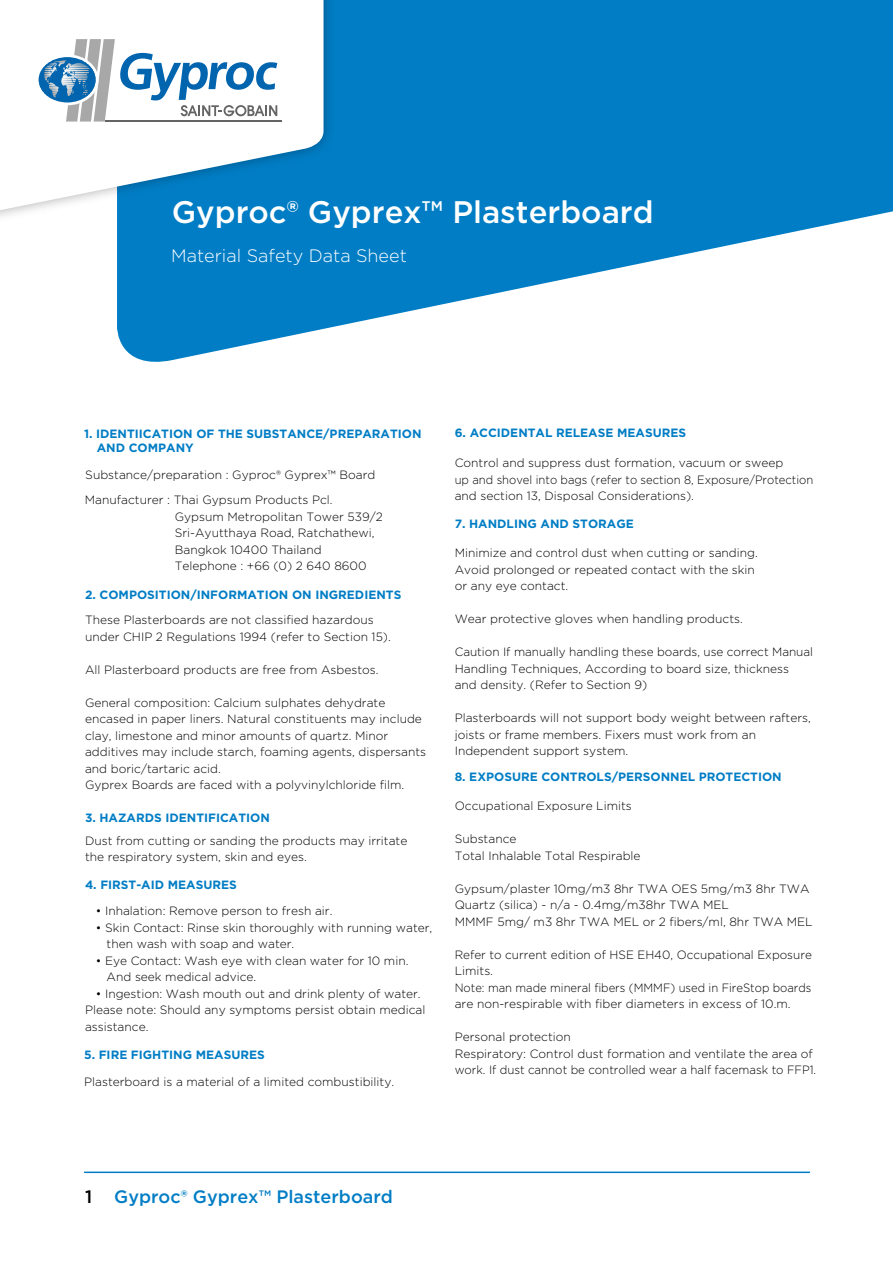
<style>
.page{position:relative;width:893px;height:1263px;background:#fff}
.page>*{position:absolute;margin:0;border:0;box-sizing:border-box;transform-origin:0 0}
.t1{font:500 31.2px "Gotham";color:#fff}
.t2{font:500 18px "Gotham";color:#007dc5}
.t3{font:300 18px "Gotham";color:#fff}
.t4{font:300 12px/16.5px "Gotham";color:#000}
.t5{font:700 12px/14.4px "Gotham";color:#007dc5}
.s1{color:#000}
</style>
<div class="page">
<svg style="left:117px;top:0;width:776px;height:362px;fill:#007dc5"></svg>
<svg style="left:117px;top:0;width:218px;height:230px;background:#007ac0"></svg>
<svg style="left:0;top:0;width:324px;height:222px"></svg>
<hr style="left:105px;top:120px;width:176px;height:1px;background:#656464">
<svg style="left:39px;top:39px;width:238px;height:83px"></svg>
<hr style="left:84px;top:1171px;width:726px;height:2px;background:#007dc5">
<h1 class="t1" style="left:172px;top:191px;width:483px">Gyproc® Gyprex™ Plasterboard</h1>
<h2 class="t3" style="left:171px;top:244px;width:237px">Material Safety Data Sheet</h2>
<p class="t5" style="left:97px;top:426px;width:326px;text-indent:-13px">1. IDENTIICATION OF THE SUBSTANCE/PREPARATION<br>AND COMPANY</p>
<p class="t4" style="left:85px;top:461px;width:292px;line-height:25.7px">Substance/preparation : Gyproc® Gyprex™ Board<br>Manufacturer : Thai Gypsum Products Pcl.</p>
<p class="t4" style="left:175px;top:508px;width:210px">Gypsum Metropolitan Tower 539/2<br>Sri-Ayutthaya Road, Ratchathewi,<br>Bangkok 10400 Thailand<br>Telephone : +66 (0) 2 640 8600</p>
<p class="t5" style="left:85px;top:587px;width:318px">2. COMPOSITION/INFORMATION ON INGREDIENTS</p>
<p class="t4" style="left:85px;top:612px;width:307px">These Plasterboards are not classified hazardous under CHIP 2 Regulations 1994 (refer to Section 15).</p>
<p class="t4" style="left:85px;top:661px;width:295px">All Plasterboard products are free from Asbestos.</p>
<p class="t4" style="left:85px;top:694px;width:343px">General composition: Calcium sulphates dehydrate encased in paper liners. Natural constituents may include clay, limestone and minor amounts of quartz. Minor additives may include starch, foaming agents, dispersants and boric/tartaric acid.<br>Gyprex Boards are faced with a polyvinylchloride film.</p>
<p class="t5" style="left:85px;top:810px;width:186px">3. HAZARDS IDENTIFICATION</p>
<p class="t4" style="left:85px;top:832px;width:324px">Dust from cutting or sanding the products may irritate the respiratory system, skin and eyes.</p>
<p class="t5" style="left:85px;top:877px;width:153px">4. FIRST-AID MEASURES</p>
<p class="t4" style="left:96px;top:902px;width:238px">• Inhalation: Remove person to fresh air.</p>
<p class="t4" style="left:107px;top:919px;width:327px;text-indent:-11px">• Skin Contact: Rinse skin thoroughly with running water, then wash with soap and water.</p>
<p class="t4" style="left:107px;top:952px;width:303px;text-indent:-11px">• Eye Contact: Wash eye with clean water for 10 min.<br>And seek medical advice.</p>
<p class="t4" style="left:85px;top:985px;width:342px;text-indent:11px">• Ingestion: Wash mouth out and drink plenty of water.<br>Please note: Should any symptoms persist obtain medical assistance.</p>
<p class="t5" style="left:84px;top:1047px;width:182px">5. FIRE FIGHTING MEASURES</p>
<p class="t4" style="left:84px;top:1073px;width:311px">Plasterboard is a material of a limited combustibility.</p>
<p class="t5" style="left:455px;top:426px;width:233px">6. ACCIDENTAL RELEASE MEASURES</p>
<p class="t4" style="left:455px;top:454px;width:360px">Control and suppress dust formation, vacuum or sweep<br>up and shovel into bags (refer to section 8, Exposure/Protection and section 13, Disposal Considerations).</p>
<p class="t5" style="left:455px;top:517px;width:181px">7. HANDLING AND STORAGE</p>
<p class="t4" style="left:455px;top:544px;width:305px">Minimize and control dust when cutting or sanding.<br>Avoid prolonged or repeated contact with the skin or any eye contact.</p>
<p class="t4" style="left:455px;top:610px;width:290px">Wear protective gloves when handling products.</p>
<p class="t4" style="left:455px;top:643px;width:360px">Caution If manually handling these boards, use correct Manual<br>Handling Techniques, According to board size, thickness and density. (Refer to Section 9)</p>
<p class="t4" style="left:455px;top:709px;width:358px">Plasterboards will not support body weight between rafters, joists or frame members. Fixers must work from an<br>Independent support system.</p>
<p class="t5" style="left:455px;top:770px;width:329px">8. EXPOSURE CONTROLS/PERSONNEL PROTECTION</p>
<p class="t4" style="left:455px;top:797px;width:179px">Occupational Exposure Limits</p>
<p class="t4" style="left:455px;top:830px;width:187px">Substance<br>Total Inhalable Total Respirable</p>
<p class="t4" style="left:455px;top:880px;width:359px">Gypsum/plaster 10mg/m3 8hr TWA OES 5mg/m3 8hr TWA<br>Quartz (silica) - n/a - 0.4mg/m38hr TWA MEL<br>MMMF 5mg/ m3 8hr TWA MEL or 2 fibers/ml, 8hr TWA MEL</p>
<p class="t4" style="left:455px;top:946px;width:359px">Refer to current edition of HSE EH40, Occupational Exposure Limits.<br>Note: man made mineral fibers (MMMF) used in FireStop boards are non-respirable with fiber diameters in excess of 10.m.</p>
<p class="t4" style="left:455px;top:1028px;width:363px">Personal protection<br>Respiratory: Control dust formation and ventilate the area of work. If dust cannot be controlled wear a half facemask to FFP1.</p>
<h2 class="t2" style="left:85px;top:1185px;width:309px"><span class="s1">1</span> Gyproc® Gyprex™ Plasterboard</h2>
</div>
